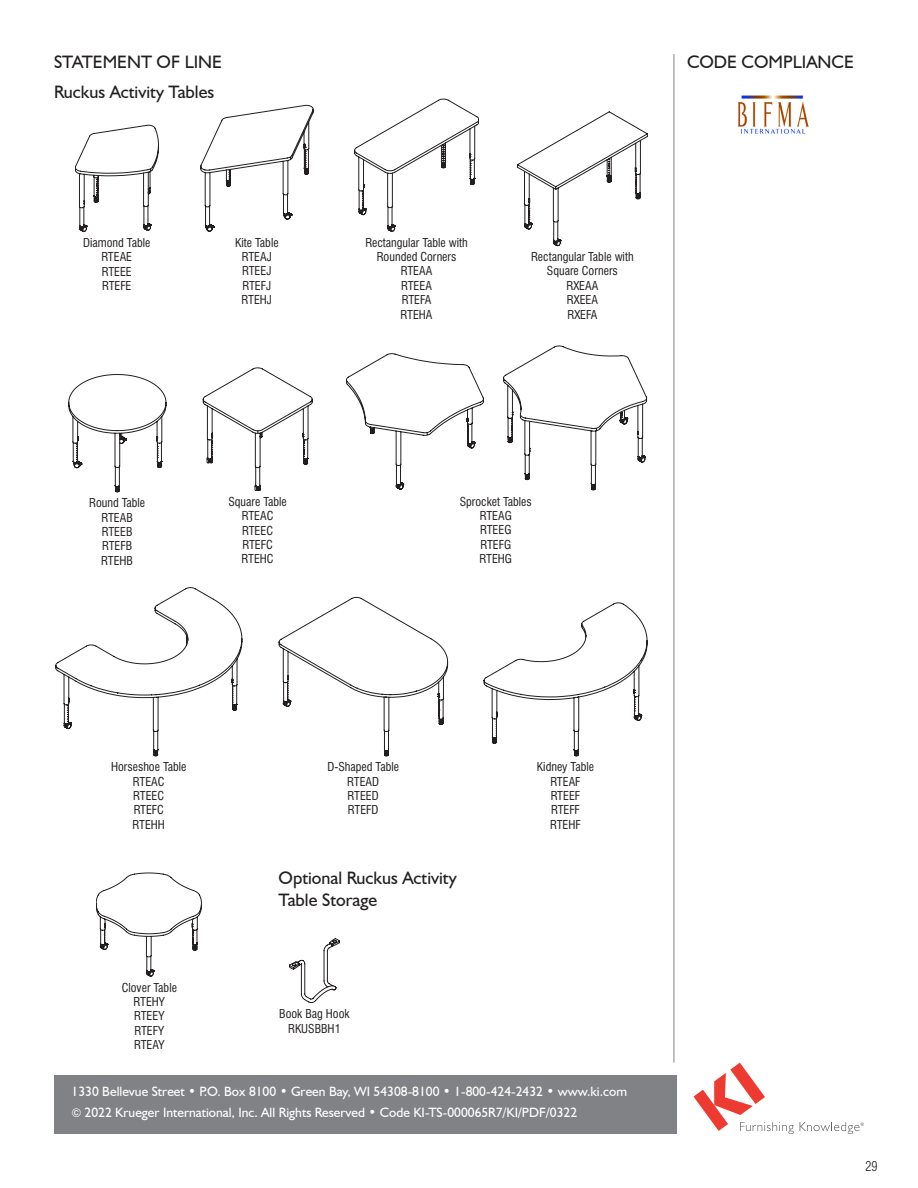
<style>
.page{position:relative;width:918px;height:1188px;background:#fff}
.page>*{position:absolute;margin:0;border:0;box-sizing:border-box;transform-origin:0 0}
.Body_-_Heading_1{font:18px/21.6px "Humanist 521 BT";color:#231f20}
.t1{font:13.5px "Humanist 521 BT";color:#fff}
.t2{font:300 condensed 13.5px "Helvetica LT Std";color:#231f20}
.t3{font:condensed 12px/14.4px "Swiss 721 BT";color:#231f20;text-align:center}
.s1{font-size:12px}
</style>
<div class="page">
<div style="left:54px;top:1076px;width:622px;height:58px;background:#808285"></div>
<hr style="left:674px;top:54px;width:1px;height:1009px;background:#808285">
<svg style="left:694px;top:1063px;width:100px;height:71px"></svg>
<svg style="left:800px;top:1122px;width:64px;height:12px"></svg>
<img style="left:739px;top:96px;width:70px;height:38px">
<svg style="left:75px;top:125px;width:84px;height:107px"></svg>
<svg style="left:200px;top:105px;width:113px;height:127px"></svg>
<svg style="left:354px;top:99px;width:125px;height:133px"></svg>
<svg style="left:68px;top:374px;width:98px;height:118px"></svg>
<svg style="left:203px;top:368px;width:110px;height:123px"></svg>
<svg style="left:279px;top:597px;width:169px;height:159px"></svg>
<svg style="left:484px;top:603px;width:163px;height:153px"></svg>
<svg style="left:55px;top:587px;width:187px;height:169px"></svg>
<svg style="left:503px;top:346px;width:144px;height:144px"></svg>
<svg style="left:346px;top:353px;width:138px;height:137px"></svg>
<svg style="left:96px;top:873px;width:106px;height:104px"></svg>
<svg style="left:517px;top:111px;width:131px;height:135px"></svg>
<svg style="left:289px;top:938px;width:51px;height:65px"></svg>
<p class="Body_-_Heading_1" style="left:54px;top:50px;width:170px">STATEMENT OF LINE</p>
<p class="Body_-_Heading_1" style="left:687px;top:50px;width:168px">CODE COMPLIANCE</p>
<p class="Body_-_Heading_1" style="left:54px;top:80px;width:162px">Ruckus Activity Tables</p>
<p class="t3" style="left:83px;top:236px;width:69px">Diamond Table<br>RTEAE<br>RTEEE<br>RTEFE</p>
<p class="t3" style="left:235px;top:236px;width:45px">Kite Table<br>RTEAJ<br>RTEEJ<br>RTEFJ<br>RTEHJ</p>
<p class="t3" style="left:365px;top:236px;width:104px">Rectangular Table with<br>Rounded Corners<br>RTEAA<br>RTEEA<br>RTEFA<br>RTEHA</p>
<p class="t3" style="left:531px;top:250px;width:104px">Rectangular Table with<br>Square Corners<br>RXEAA<br>RXEEA<br>RXEFA</p>
<p class="t3" style="left:89px;top:496px;width:58px">Round Table<br>RTEAB<br>RTEEB<br>RTEFB<br>RTEHB</p>
<p class="t3" style="left:229px;top:495px;width:60px">Square Table<br>RTEAC<br>RTEEC<br>RTEFC<br>RTEHC</p>
<p class="t3" style="left:460px;top:495px;width:74px">Sprocket Tables<br>RTEAG<br>RTEEG<br>RTEFG<br>RTEHG</p>
<p class="t3" style="left:111px;top:760px;width:77px">Horseshoe Table<br>RTEAC<br>RTEEC<br>RTEFC<br>RTEHH</p>
<p class="t3" style="left:122px;top:981px;width:57px">Clover Table<br>RTEHY<br>RTEEY<br>RTEFY<br>RTEAY</p>
<p class="t3" style="left:327px;top:760px;width:73px">D-Shaped Table<br>RTEAD<br>RTEED<br>RTEFD</p>
<p class="t3" style="left:537px;top:760px;width:59px">Kidney Table<br>RTEAF<br>RTEEF<br>RTEFF<br>RTEHF</p>
<p class="Body_-_Heading_1" style="left:279px;top:867px;width:180px">Optional Ruckus Activity<br>Table Storage</p>
<p class="t3" style="left:279px;top:1008px;width:72px">Book Bag Hook<br>RKUSBBH1</p>
<p class="t1" style="left:72px;top:1083px;width:557px">1330 Bellevue Street • P.O. Box 8100 • Green Bay, WI 54308-8100 • 1-800-424-2432 • www.ki.com</p>
<p class="t1" style="left:72px;top:1104px;width:507px"><span class="s1">©</span> 2022 Krueger International, Inc. All Rights Reserved • Code KI-TS-000065R7/KI/PDF/0322</p>
<p class="t2" style="left:866px;top:1157px;width:13px">29</p>
</div>
